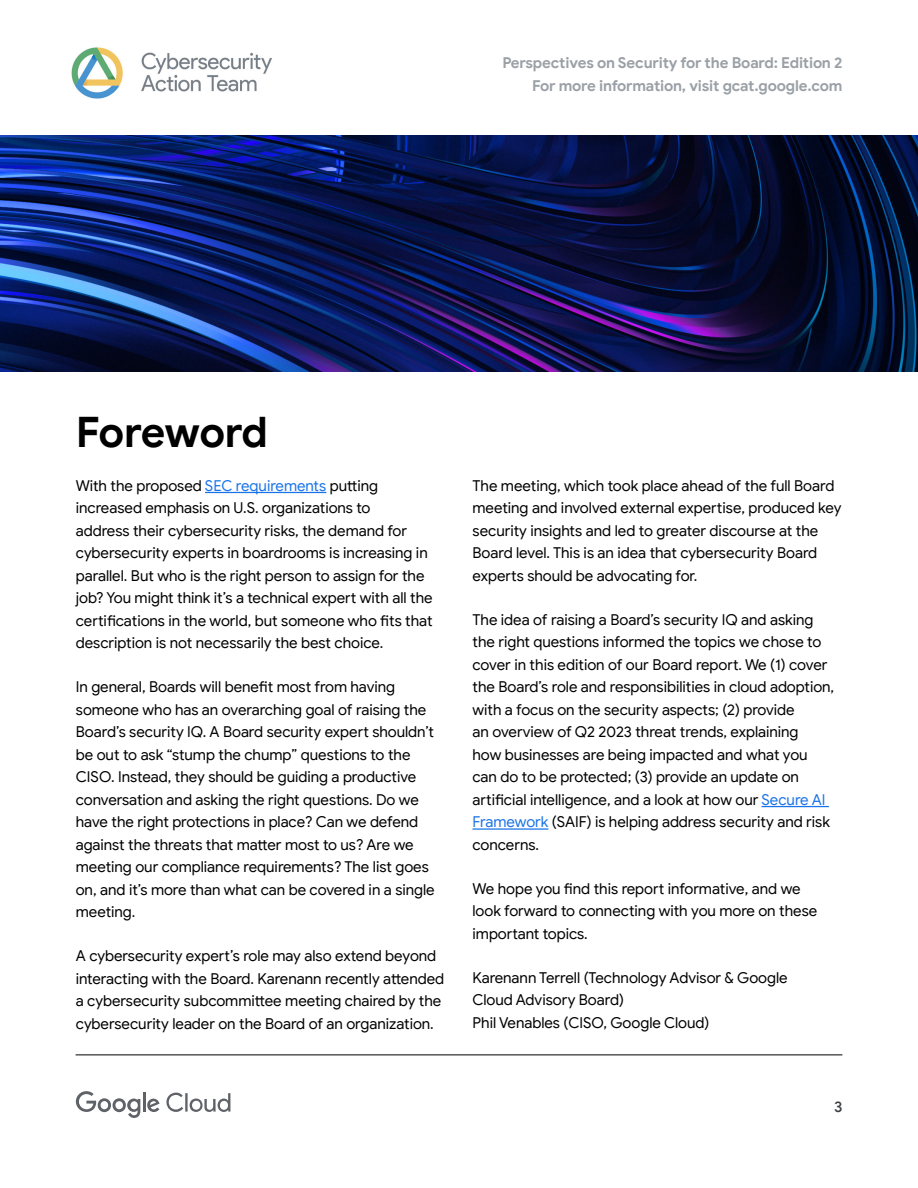
<style>
.page{position:relative;width:918px;height:1188px;background:#fff}
.page>*{position:absolute;margin:0;border:0;box-sizing:border-box;transform-origin:0 0}
.t1{font:700 42px "Google Sans";letter-spacing:-.01em;color:#000}
.t2{font:15px/22.5px "Google Sans";color:#000}
.t3{font:700 15px/22.5px "Google Sans";letter-spacing:-.015em;color:#9aa0a6;text-align:right}
.t4{font:500 15px "Google Sans";color:#3c4043}
.s1{color:#1a73e8}
</style>
<div class="page">
<svg style="left:166px;top:1093px;width:64px;height:19px"></svg>
<svg style="left:76px;top:1091px;width:84px;height:27px"></svg>
<hr style="left:76px;top:1055px;width:766px;height:1px;background:#000">
<img style="left:71px;top:47px;width:201px;height:52px">
<img style="left:0;top:135px;width:918px;height:237px">
<hr style="left:205px;top:492px;width:121px;height:1px;background:#1a73e8">
<hr style="left:762px;top:806px;width:67px;height:1px;background:#1a73e8">
<hr style="left:472px;top:828px;width:76px;height:2px;background:#1a73e8">
<p class="t3" style="left:502px;top:52px;width:342px">Perspectives on Security for the Board: Edition 2<br>For more information, visit gcat.google.com</p>
<h1 class="t1" style="left:76px;top:406px;width:194px">Foreword</h1>
<p class="t2" style="left:76px;top:474px;width:358px">With the proposed <span class="s1">SEC requirements</span> putting increased emphasis on U.S. organizations to<br>address their cybersecurity risks, the demand for cybersecurity experts in boardrooms is increasing in parallel. But who is the right person to assign for the job? You might think it’s a technical expert with all the certifications in the world, but someone who fits that description is not necessarily the best choice.</p>
<p class="t2" style="left:76px;top:676px;width:360px">In general, Boards will benefit most from having someone who has an overarching goal of raising the Board’s security IQ. A Board security expert shouldn’t be out to ask “stump the chump” questions to the CISO. Instead, they should be guiding a productive conversation and asking the right questions. Do we have the right protections in place? Can we defend against the threats that matter most to us? Are we meeting our compliance requirements? The list goes on, and it’s more than what can be covered in a single meeting.</p>
<p class="t2" style="left:76px;top:945px;width:370px">A cybersecurity expert’s role may also extend beyond interacting with the Board. Karenann recently attended a cybersecurity subcommittee meeting chaired by the cybersecurity leader on the Board of an organization.</p>
<p class="t2" style="left:472px;top:474px;width:371px">The meeting, which took place ahead of the full Board meeting and involved external expertise, produced key security insights and led to greater discourse at the Board level. This is an idea that cybersecurity Board experts should be advocating for.</p>
<p class="t2" style="left:472px;top:608px;width:363px">The idea of raising a Board’s security IQ and asking the right questions informed the topics we chose to cover in this edition of our Board report. We (1) cover the Board’s role and responsibilities in cloud adoption, with a focus on the security aspects; (2) provide<br>an overview of Q2 2023 threat trends, explaining<br>how businesses are being impacted and what you can do to be protected; (3) provide an update on artificial intelligence, and a look at how our <span class="s1">Secure AI Framework</span> (SAIF) is helping address security and risk concerns.</p>
<p class="t2" style="left:472px;top:877px;width:346px">We hope you find this report informative, and we look forward to connecting with you more on these important topics.</p>
<p class="t2" style="left:472px;top:966px;width:317px">Karenann Terrell (Technology Advisor &amp; Google<br>Cloud Advisory Board)<br>Phil Venables (CISO, Google Cloud)</p>
<p class="t4" style="left:834px;top:1097px;width:10px">3</p>
</div>
